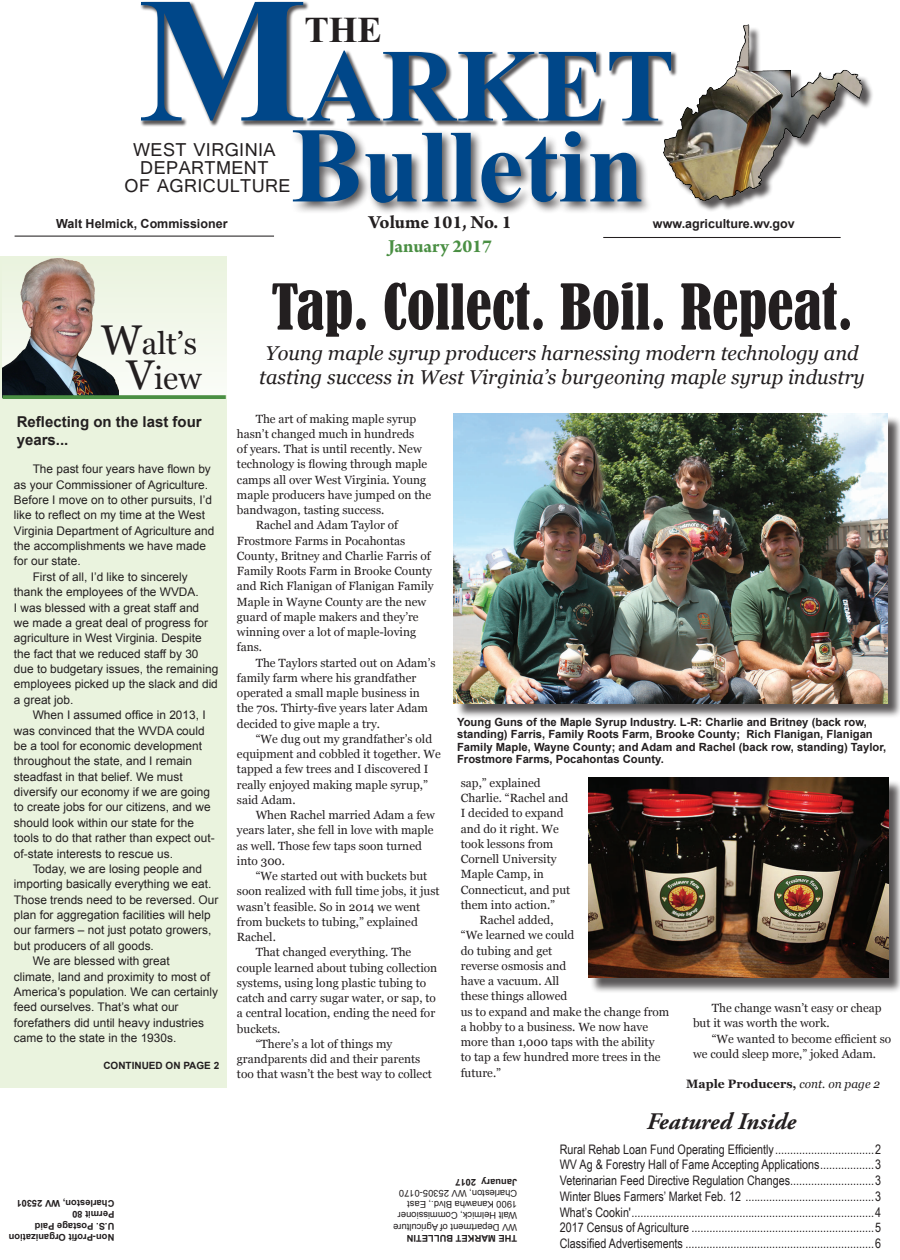
<style>
.page{position:relative;width:900px;height:1260px;background:#fff}
.page>*{position:absolute;margin:0;border:0;box-sizing:border-box;transform-origin:0 0}
.t1{font:700 103.62px "Times New Roman";color:#004789}
.t2{font:condensed 58.75px "Bernard";color:#231f20}
.t3{font:700 45.62px "Aparajita";color:#231f20}
.t4{font:31.38px "Georgia";color:#231f20}
.t5{font:31px "Georgia";color:#231f20}
.t6{font:italic 700 23.75px "Adobe Garamond Pro";color:#231f20}
.t7{font:italic 20px "Georgia";color:#231f20}
.t8{font:19.62px/17.6px "Gautami";letter-spacing:.02em;color:#231f20;text-align:center}
.t9{font:700 19.5px "Arno Pro";color:#231f20}
.t10{font:700 19.5px "Arno Pro";color:#4a8f43}
.t11{font:700 15px/18px "Arial";color:#231f20}
.t12{font:13.12px "Arial Narrow";color:#231f20}
.t13{font:700 12.5px "Arial";color:#231f20}
.t14{font:700 12.12px "Georgia";color:#231f20}
.t15{font:11.88px/15.2px "Georgia";color:#231f20}
.t16{font:11.88px/15.4px "Arial";color:#231f20}
.t17{font:700 11.25px/12.5px "Arial";color:#231f20}
.t18{font:700 10px "Arial";color:#231f20}
.t19{font:9.38px "Arial";color:#231f20}
.t20{font:700 9.38px "Arial";color:#231f20}
.s1{font-size:179.12px}
.s2{font-size:107.5px}
.s3{font-size:41.5px}
.s4{font-weight:400;font-style:italic;font-size:11.88px}
</style>
<div class="page">
<div style="left:665px;top:27px;width:209px;height:186px;background:#231f20;opacity:.75"></div>
<img style="left:663px;top:25px;width:84px;height:165px">
<div style="left:0;top:256px;width:226px;height:832px;background:#eaf3de"></div>
<div style="left:2px;top:255px;width:224px;height:140px;background:linear-gradient(to bottom,#ebf4df,#f6f8f4)"></div>
<div style="left:94px;top:317px;width:109px;height:44px;background:#f4f8ef"></div>
<div style="left:119px;top:353px;width:90px;height:44px;background:#f9fbf5"></div>
<div style="left:140px;top:1px;width:538px;height:126px;background:#231f20;opacity:.75"></div>
<div style="left:290px;top:127px;width:363px;height:88px;background:#231f20;opacity:.75"></div>
<hr style="left:603px;top:237px;width:238px;height:1px;background:#231f20">
<hr style="left:15px;top:236px;width:259px;height:1px;background:#231f20">
<img style="left:3px;top:255px;width:115px;height:140px">
<svg style="left:3px;top:395px;width:223px;height:4px"></svg>
<div style="left:456px;top:416px;width:444px;height:303px;background:#231f20;opacity:.75"></div>
<img style="left:454px;top:414px;width:434px;height:289px">
<div style="left:590px;top:780px;width:310px;height:214px;background:#231f20;opacity:.75"></div>
<img style="left:588px;top:778px;width:300px;height:200px">
<p class="t1" style="left:137px;top:14px;width:539px"><span class="s1">M</span>ARKET</p>
<p class="t8" style="left:125px;top:141px;width:168px">WEST VIRGINIA<br>DEPARTMENT<br>OF AGRICULTURE</p>
<p class="t3" style="left:304px;top:9px;width:79px">THE</p>
<p class="t1" style="left:291px;top:95px;width:355px"><span class="s2">B</span>ulletin</p>
<p class="t13" style="left:56px;top:216px;width:173px">Walt Helmick, Commissioner</p>
<p class="t9" style="left:369px;top:211px;width:145px">Volume 101, No. 1</p>
<p class="t10" style="left:388px;top:234px;width:105px">January 2017</p>
<p class="t13" style="left:653px;top:215px;width:143px">www.agriculture.wv.gov</p>
<p class="t5" style="left:101px;top:324px;width:98px"><span class="s3">W</span>alt’s</p>
<p class="t4" style="left:126px;top:359px;width:77px"><span class="s3">V</span>iew</p>
<p class="t11" style="left:17px;top:413px;width:187px">Reflecting on the last four years...</p>
<p class="t16" style="left:14px;top:461px;width:202px;text-indent:19px">The past four years have flown by as your Commissioner of Agriculture.<br>Before I move on to other pursuits, I’d like to reflect on my time at the West<br>Virginia Department of Agriculture and the accomplishments we have made for our state.</p>
<p class="t16" style="left:14px;top:569px;width:206px;text-indent:19px">First of all, I’d like to sincerely thank the employees of the WVDA.<br>I was blessed with a great staff and<br>we made a great deal of progress for agriculture in West Virginia. Despite the fact that we reduced staff by 30 due to budgetary issues, the remaining employees picked up the slack and did a great job.</p>
<p class="t16" style="left:14px;top:707px;width:202px;text-indent:19px">When I assumed office in 2013, I was convinced that the WVDA could be a tool for economic development throughout the state, and I remain steadfast in that belief. We must diversify our economy if we are going to create jobs for our citizens, and we should look within our state for the tools to do that rather than expect out&shy;of-state interests to rescue us.</p>
<p class="t16" style="left:14px;top:861px;width:206px;text-indent:19px">Today, we are losing people and importing basically everything we eat.<br>Those trends need to be reversed. Our plan for aggregation facilities will help our farmers – not just potato growers, but producers of all goods.</p>
<p class="t16" style="left:14px;top:953px;width:206px;text-indent:19px">We are blessed with great<br>climate, land and proximity to most of America’s population. We can certainly feed ourselves. That’s what our forefathers did until heavy industries came to the state in the 1930s.</p>
<p class="t18" style="left:103px;top:1059px;width:117px">CONTINUED ON PAGE 2</p>
<p class="t20" style="left:114px;top:1210px;width:99px;rotate:-180deg">Charleston, WV 25301</p>
<p class="t20" style="left:114px;top:1221px;width:44px;rotate:-180deg">Permit 80</p>
<p class="t20" style="left:114px;top:1232px;width:81px;rotate:-180deg">U.S. Postage Paid</p>
<p class="t20" style="left:114px;top:1243px;width:107px;rotate:-180deg">Non-Profit Organization</p>
<p class="t2" style="left:271px;top:273px;width:583px">Tap. Collect. Boil. Repeat.</p>
<p class="t7" style="left:265px;top:340px;width:595px">Young maple syrup producers harnessing modern technology and</p>
<p class="t7" style="left:259px;top:364px;width:607px">tasting success in West Virginia’s burgeoning maple syrup industry</p>
<p class="t15" style="left:237px;top:411px;width:196px;text-indent:19px">The art of making maple syrup hasn’t changed much in hundreds<br>of years. That is until recently. New technology is flowing through maple camps all over West Virginia. Young maple producers have jumped on the bandwagon, tasting success.</p>
<p class="t15" style="left:237px;top:518px;width:198px;text-indent:19px">Rachel and Adam Taylor of<br>Frostmore Farms in Pocahontas<br>County, Britney and Charlie Farris of<br>Family Roots Farm in Brooke County and Rich Flanigan of Flanigan Family<br>Maple in Wayne County are the new guard of maple makers and they’re winning over a lot of maple-loving fans.</p>
<p class="t15" style="left:237px;top:655px;width:200px;text-indent:19px">The Taylors started out on Adam’s family farm where his grandfather operated a small maple business in the 70s. Thirty-five years later Adam decided to give maple a try.</p>
<p class="t15" style="left:237px;top:731px;width:205px;text-indent:19px">“We dug out my grandfather’s old equipment and cobbled it together. We tapped a few trees and I discovered I really enjoyed making maple syrup,” said Adam.</p>
<p class="t15" style="left:237px;top:808px;width:199px;text-indent:19px">When Rachel married Adam a few years later, she fell in love with maple as well. Those few taps soon turned into 300.</p>
<p class="t15" style="left:237px;top:869px;width:204px;text-indent:19px">“We started out with buckets but soon realized with full time jobs, it just wasn’t feasible. So in 2014 we went from buckets to tubing,” explained<br>Rachel.</p>
<p class="t15" style="left:237px;top:945px;width:202px;text-indent:19px">That changed everything. The couple learned about tubing collection systems, using long plastic tubing to catch and carry sugar water, or sap, to a central location, ending the need for buckets.</p>
<p class="t15" style="left:237px;top:1036px;width:196px;text-indent:19px">“There’s a lot of things my grandparents did and their parents too that wasn’t the best way to collect</p>
<p class="t17" style="left:457px;top:716px;width:431px">Young Guns of the Maple Syrup Industry. L-R: Charlie and Britney (back row, standing) Farris, Family Roots Farm, Brooke County; Rich Flanigan, Flanigan Family Maple, Wayne County; and Adam and Rachel (back row, standing) Taylor, Frostmore Farms, Pocahontas County.</p>
<p class="t15" style="left:461px;top:775px;width:111px">sap,” explained<br>Charlie. “Rachel and<br>I decided to expand and do it right. We took lessons from<br>Cornell University<br>Maple Camp, in<br>Connecticut, and put them into action.”</p>
<p class="t15" style="left:461px;top:913px;width:210px;text-indent:19px">Rachel added,<br>“We learned we could<br>do tubing and get<br>reverse osmosis and<br>have a vacuum. All<br>these things allowed<br>us to expand and make the change from a hobby to a business. We now have more than 1,000 taps with the ability<br>to tap a few hundred more trees in the future.”</p>
<p class="t15" style="left:693px;top:1001px;width:190px;text-indent:19px">The change wasn’t easy or cheap but it was worth the work.</p>
<p class="t15" style="left:693px;top:1031px;width:200px;text-indent:19px">“We wanted to become efficient so we could sleep more,” joked Adam.</p>
<p class="t14" style="left:686px;top:1076px;width:196px">Maple Producers, <span class="s4">cont. on page 2</span></p>
<p class="t6" style="left:647px;top:1108px;width:151px">Featured Inside</p>
<p class="t20" style="left:517px;top:1188px;width:64px;rotate:-180deg">January 2017</p>
<p class="t19" style="left:517px;top:1199px;width:120px;rotate:-180deg">Charleston, WV 25305-0170</p>
<p class="t19" style="left:517px;top:1211px;width:111px;rotate:-180deg">1900 Kanawha Blvd., East</p>
<p class="t19" style="left:517px;top:1222px;width:121px;rotate:-180deg">Walt Helmick, Commissioner</p>
<p class="t19" style="left:517px;top:1233px;width:126px;rotate:-180deg">WV Department of Agriculture</p>
<p class="t20" style="left:517px;top:1244px;width:112px;rotate:-180deg">THE MARKET BULLETIN</p>
<p class="t12" style="left:560px;top:1139px;width:323px">Rural Rehab Loan Fund Operating Efficiently.................................2</p>
<p class="t12" style="left:560px;top:1155px;width:323px">WV Ag &amp; Forestry Hall of Fame Accepting Applications..................3</p>
<p class="t12" style="left:560px;top:1171px;width:323px">Veterinarian Feed Directive Regulation Changes............................3</p>
<p class="t12" style="left:560px;top:1187px;width:323px">Winter Blues Farmers’ Market Feb. 12 ...........................................3</p>
<p class="t12" style="left:560px;top:1202px;width:323px">What’s Cookin'.................................................................................4</p>
<p class="t12" style="left:560px;top:1218px;width:323px">2017 Census of Agriculture .............................................................5</p>
<p class="t12" style="left:560px;top:1234px;width:323px">Classified Advertisements ...............................................................6</p>
</div>
